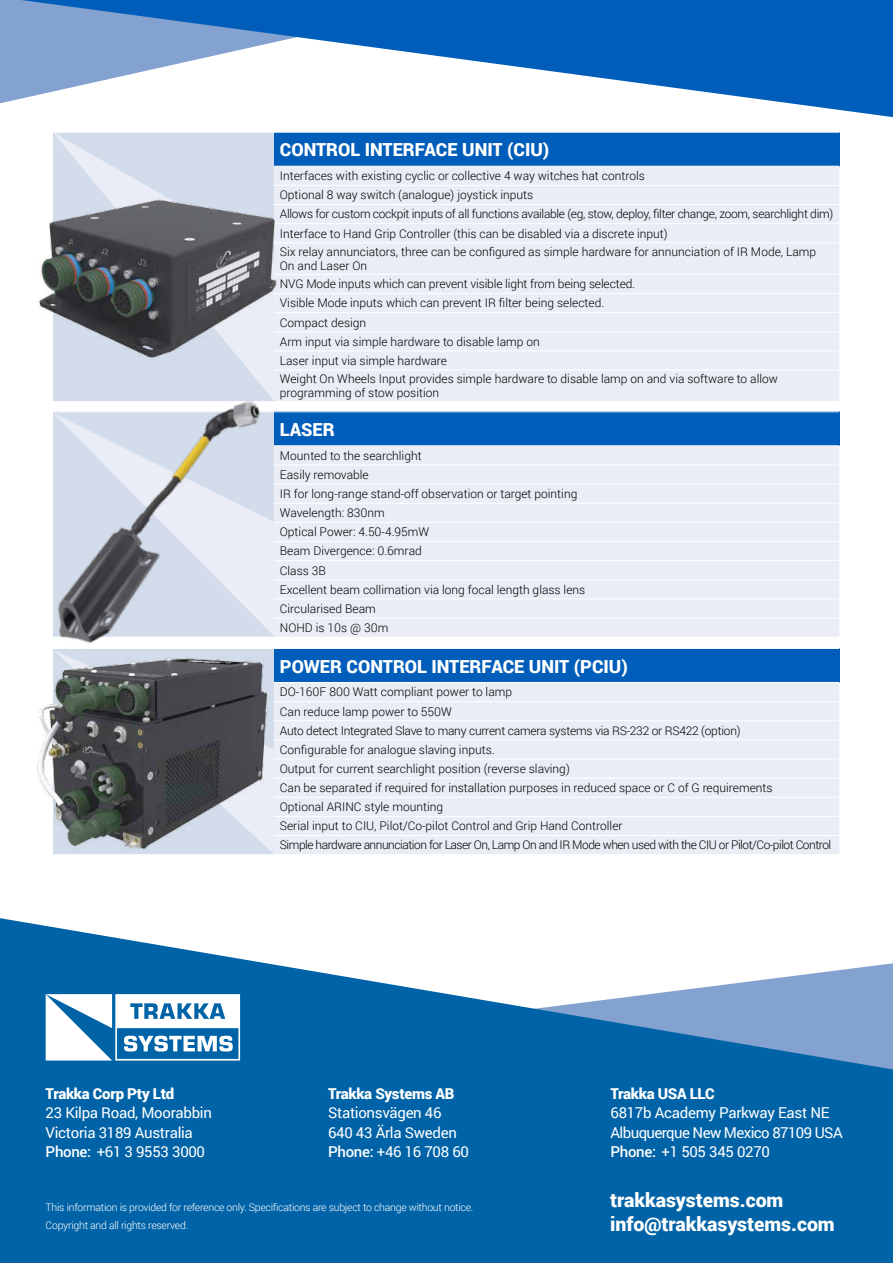
<style>
.page{position:relative;width:893px;height:1263px;background:#fff}
.page>*{position:absolute;margin:0;border:0;box-sizing:border-box;transform-origin:0 0}
.t1{font:900 19.5px/24px "Roboto";color:#fff}
.t2{font:900 18px "Roboto";color:#fff}
.t3{font:15px/19.5px "Roboto";letter-spacing:-.02em;color:#fff}
.t4{font:900 15px "Roboto";letter-spacing:-.02em;color:#fff}
.t5{font:300 12px/19.2px "Roboto";color:#000}
.t6{font:300 10.5px/17.7px "Roboto";letter-spacing:-.025em;color:#fff}
.s1{font-weight:500}
</style>
<div class="page">
<div style="left:0;top:0;width:21px;height:103px;background:#83a2cf"></div>
<svg style="left:21px;top:0;width:872px;height:117px"></svg>
<div style="left:274px;top:412px;width:565px;height:34px;background:#005db9"></div>
<div style="left:333px;top:446px;width:506px;height:191px;background:#eaedf5"></div>
<hr style="left:274px;top:445px;width:565px;height:1px;background:#fff">
<hr style="left:274px;top:465px;width:565px;height:1px;background:#fff">
<hr style="left:274px;top:484px;width:565px;height:1px;background:#fff">
<hr style="left:274px;top:503px;width:565px;height:1px;background:#fff">
<hr style="left:274px;top:522px;width:565px;height:1px;background:#fff">
<hr style="left:274px;top:541px;width:565px;height:1px;background:#fff">
<hr style="left:274px;top:560px;width:565px;height:1px;background:#fff">
<hr style="left:274px;top:579px;width:565px;height:1px;background:#fff">
<hr style="left:274px;top:598px;width:565px;height:1px;background:#fff">
<hr style="left:274px;top:618px;width:565px;height:1px;background:#fff">
<div style="left:274px;top:648px;width:565px;height:34px;background:#005db9"></div>
<div style="left:274px;top:683px;width:565px;height:171px;background:#eaedf5"></div>
<hr style="left:274px;top:648px;width:565px;height:1px;background:#fff">
<hr style="left:274px;top:701px;width:565px;height:1px;background:#fff">
<hr style="left:274px;top:720px;width:565px;height:1px;background:#fff">
<hr style="left:274px;top:739px;width:565px;height:1px;background:#fff">
<hr style="left:274px;top:759px;width:565px;height:1px;background:#fff">
<hr style="left:274px;top:778px;width:565px;height:1px;background:#fff">
<hr style="left:274px;top:797px;width:565px;height:1px;background:#fff">
<hr style="left:274px;top:816px;width:565px;height:1px;background:#fff">
<hr style="left:274px;top:835px;width:565px;height:1px;background:#fff">
<svg style="left:268px;top:674px;width:6px;height:180px"></svg>
<div style="left:274px;top:132px;width:565px;height:34px;background:#005db9"></div>
<div style="left:274px;top:167px;width:565px;height:234px;background:#eaedf5"></div>
<hr style="left:274px;top:132px;width:565px;height:1px;background:#fff">
<hr style="left:274px;top:185px;width:565px;height:1px;background:#fff">
<hr style="left:274px;top:204px;width:565px;height:1px;background:#fff">
<hr style="left:274px;top:223px;width:565px;height:1px;background:#fff">
<hr style="left:274px;top:242px;width:565px;height:1px;background:#fff">
<hr style="left:274px;top:274px;width:565px;height:1px;background:#fff">
<hr style="left:274px;top:293px;width:565px;height:1px;background:#fff">
<hr style="left:274px;top:312px;width:565px;height:1px;background:#fff">
<hr style="left:274px;top:331px;width:565px;height:1px;background:#fff">
<hr style="left:274px;top:350px;width:565px;height:1px;background:#fff">
<hr style="left:274px;top:370px;width:565px;height:1px;background:#fff">
<svg style="left:53px;top:132px;width:221px;height:242px;fill:#d3dceb"></svg>
<img style="left:38px;top:185px;width:253px;height:183px">
<img style="left:37px;top:674px;width:231px;height:181px">
<img style="left:53px;top:374px;width:280px;height:300px">
<svg style="left:0;top:918px;width:893px;height:345px;fill:#0063a7"></svg>
<svg style="left:46px;top:994px;width:194px;height:66px"></svg>
<h2 class="t2" style="left:280px;top:137px;width:271px">CONTROL INTERFACE UNIT (CIU)</h2>
<p class="t5" style="left:280px;top:166px;width:555px">Interfaces with existing cyclic or collective 4 way witches hat controls<br>Optional 8 way switch (analogue) joystick inputs<br>Allows for custom cockpit inputs of all functions available (eg, stow, deploy, filter change, zoom, searchlight dim)<br>Interface to Hand Grip Controller (this can be disabled via a discrete input)<br>Six relay annunciators, three can be configured as simple hardware for annunciation of IR Mode, Lamp</p>
<p class="t5" style="left:280px;top:256px;width:500px;line-height:18.8px">On and Laser On<br>NVG Mode inputs which can prevent visible light from being selected.<br>Visible Mode inputs which can prevent IR filter being selected.<br>Compact design<br>Arm input via simple hardware to disable lamp on<br>Laser input via simple hardware<br>Weight On Wheels Input provides simple hardware to disable lamp on and via software to allow</p>
<p class="t5" style="left:280px;top:383px;width:161px">programming of stow position</p>
<h2 class="t2" style="left:280px;top:417px;width:56px">LASER</h2>
<p class="t5" style="left:280px;top:445px;width:307px">Mounted to the searchlight<br>Easily removable<br>IR for long-range stand-off observation or target pointing<br>Wavelength: 830nm<br>Optical Power: 4.50-4.95mW<br>Beam Divergence: 0.6mrad<br>Class 3B<br>Excellent beam collimation via long focal length glass lens<br>Circularised Beam<br>NOHD is 10s @ 30m</p>
<h2 class="t2" style="left:280px;top:653px;width:349px">POWER CONTROL INTERFACE UNIT (PCIU)</h2>
<p class="t5" style="left:280px;top:682px;width:553px">DO-160F 800 Watt compliant power to lamp<br>Can reduce lamp power to 550W<br>Auto detect Integrated Slave to many current camera systems via RS-232 or RS422 (option)<br>Configurable for analogue slaving inputs.<br>Output for current searchlight position (reverse slaving)<br>Can be separated if required for installation purposes in reduced space or C of G requirements<br>Optional ARINC style mounting<br>Serial input to CIU, Pilot/Co-pilot Control and Grip Hand Controller<br>Simple hardware annunciation for Laser On, Lamp On and IR Mode when used with the CIU or Pilot/Co-pilot Control</p>
<p class="t4" style="left:46px;top:1083px;width:130px">Trakka Corp Pty Ltd</p>
<p class="t3" style="left:46px;top:1102px;width:168px">23 Kilpa Road, Moorabbin<br>Victoria 3189 Australia<br><span class="s1">Phone:</span> +61 3 9553 3000</p>
<p class="t4" style="left:328px;top:1083px;width:128px">Trakka Systems AB</p>
<p class="t3" style="left:328px;top:1102px;width:142px">Stationsvägen 46<br>640 43 Ärla Sweden<br><span class="s1">Phone:</span> +46 16 708 60</p>
<p class="t6" style="left:46px;top:1198px;width:429px">This information is provided for reference only. Specifications are subject to change without notice.<br>Copyright and all rights reserved.</p>
<p class="t4" style="left:611px;top:1083px;width:106px">Trakka USA LLC</p>
<p class="t3" style="left:611px;top:1102px;width:234px">6817b Academy Parkway East NE<br>Albuquerque New Mexico 87109 USA<br><span class="s1">Phone:</span> +1 505 345 0270</p>
<h1 class="t1" style="left:610px;top:1187px;width:226px">trakkasystems.com info@trakkasystems.com</h1>
</div>
